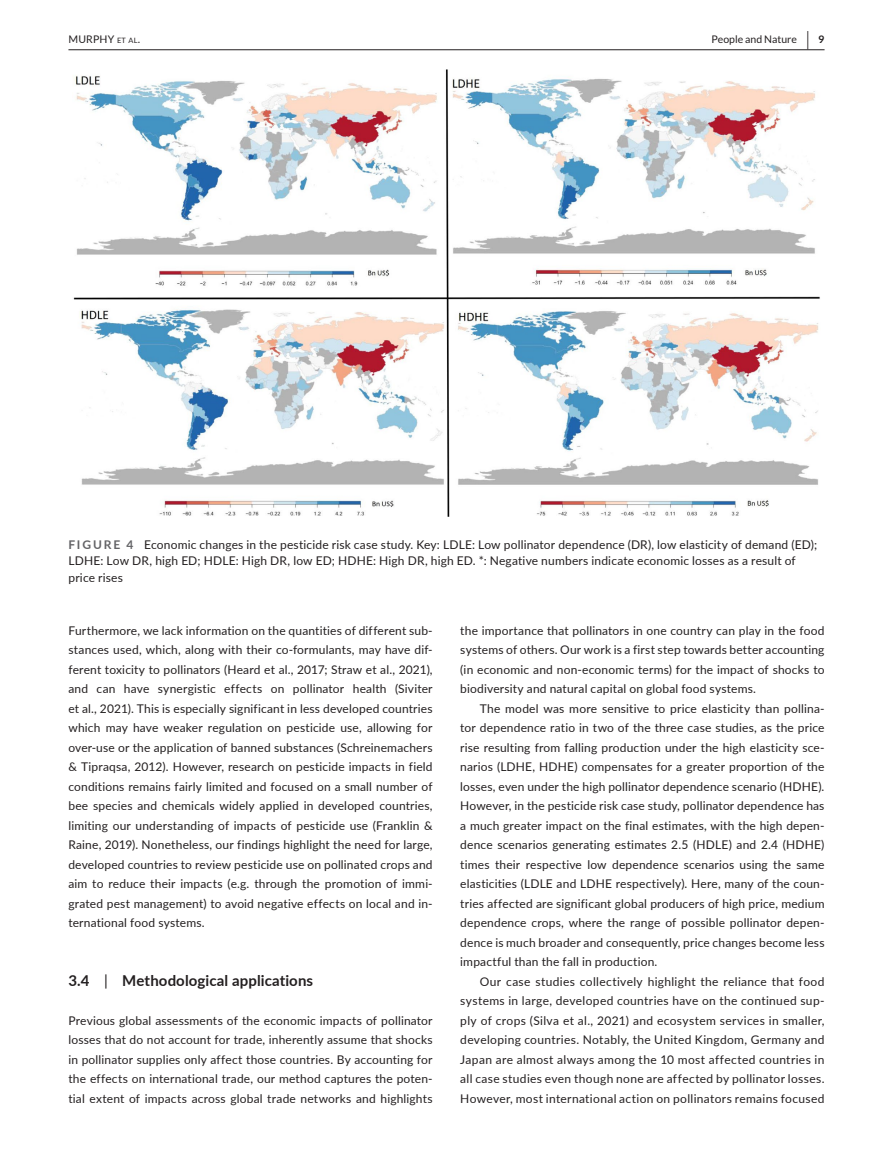
<style>
.page{position:relative;width:893px;height:1174px;background:#fff}
.page>*{position:absolute;margin:0;border:0;box-sizing:border-box;transform-origin:0 0}
.t1{font:700 15px "Lato";letter-spacing:.01em;color:#231f20}
.t2{font:12px/19.5px "Lato";letter-spacing:.015em;color:#231f20;text-align:justify}
.t3{font:10.5px "Lato";color:#231f20}
.t4{font:10.5px "Lato";letter-spacing:.02em;color:#231f20}
.s1{font-size:7.35px}
.s2{font-weight:700;font-size:19.5px}
.s3{font-weight:700}
.s4{font-weight:700;color:#636366}
.s5{font-weight:400}
</style>
<div class="page">
<hr style="left:68px;top:49px;width:756px;height:1px;background:#231f20">
<img style="left:73px;top:69px;width:747px;height:447px">
<p class="t4" style="left:68px;top:31px;width:73px">MURPHY <span class="s1">et al</span>.</p>
<p class="t3" style="left:712px;top:33px;width:114px">People and Nature <span class="s2">|</span> <span class="s3">9</span></p>
<p class="t2" style="left:68px;top:535px;width:750px;line-height:16.5px;text-align:left"><span class="s4">FIGURE 4</span> Economic changes in the pesticide risk case study. Key: LDLE: Low pollinator dependence (DR), low elasticity of demand (ED);<br>LDHE: Low DR, high ED; HDLE: High DR, low ED; HDHE: High DR, high ED. *: Negative numbers indicate economic losses as a result of price rises</p>
<p class="t2" style="left:68px;top:620px;width:366px">Furthermore, we lack information on the quantities of different sub&shy;stances used, which, along with their co-formulants, may have dif&shy;ferent toxicity to pollinators (Heard et al., 2017; Straw et al., 2021), and can have synergistic effects on pollinator health (Siviter et al., 2021). This is especially significant in less developed countries which may have weaker regulation on pesticide use, allowing for over-use or the application of banned substances (Schreinemachers &amp; Tipraqsa, 2012). However, research on pesticide impacts in field conditions remains fairly limited and focused on a small number of bee species and chemicals widely applied in developed countries, limiting our understanding of impacts of pesticide use (Franklin &amp; Raine, 2019). Nonetheless, our findings highlight the need for large, developed countries to review pesticide use on pollinated crops and aim to reduce their impacts (e.g. through the promotion of immi&shy;grated pest management) to avoid negative effects on local and in&shy;ternational food systems.</p>
<p class="t1" style="left:68px;top:969px;width:246px">3.4 <span class="s5">|</span> Methodological applications</p>
<p class="t2" style="left:68px;top:1010px;width:366px">Previous global assessments of the economic impacts of pollinator losses that do not account for trade, inherently assume that shocks in pollinator supplies only affect those countries. By accounting for the effects on international trade, our method captures the poten&shy;tial extent of impacts across global trade networks and highlights</p>
<p class="t2" style="left:460px;top:620px;width:366px">the importance that pollinators in one country can play in the food systems of others. Our work is a first step towards better accounting (in economic and non-economic terms) for the impact of shocks to biodiversity and natural capital on global food systems.</p>
<p class="t2" style="left:460px;top:698px;width:366px;text-indent:20px">The model was more sensitive to price elasticity than pollina&shy;tor dependence ratio in two of the three case studies, as the price rise resulting from falling production under the high elasticity sce&shy;narios (LDHE, HDHE) compensates for a greater proportion of the losses, even under the high pollinator dependence scenario (HDHE).<br>However, in the pesticide risk case study, pollinator dependence has a much greater impact on the final estimates, with the high depen&shy;dence scenarios generating estimates 2.5 (HDLE) and 2.4 (HDHE) times their respective low dependence scenarios using the same elasticities (LDLE and LDHE respectively). Here, many of the coun&shy;tries affected are significant global producers of high price, medium dependence crops, where the range of possible pollinator depen&shy;dence is much broader and consequently, price changes become less impactful than the fall in production.</p>
<p class="t2" style="left:460px;top:971px;width:366px;text-indent:20px">Our case studies collectively highlight the reliance that food systems in large, developed countries have on the continued sup&shy;ply of crops (Silva et al., 2021) and ecosystem services in smaller, developing countries. Notably, the United Kingdom, Germany and Japan are almost always among the 10 most affected countries in all case studies even though none are affected by pollinator losses.<br>However, most international action on pollinators remains focused</p>
</div>
